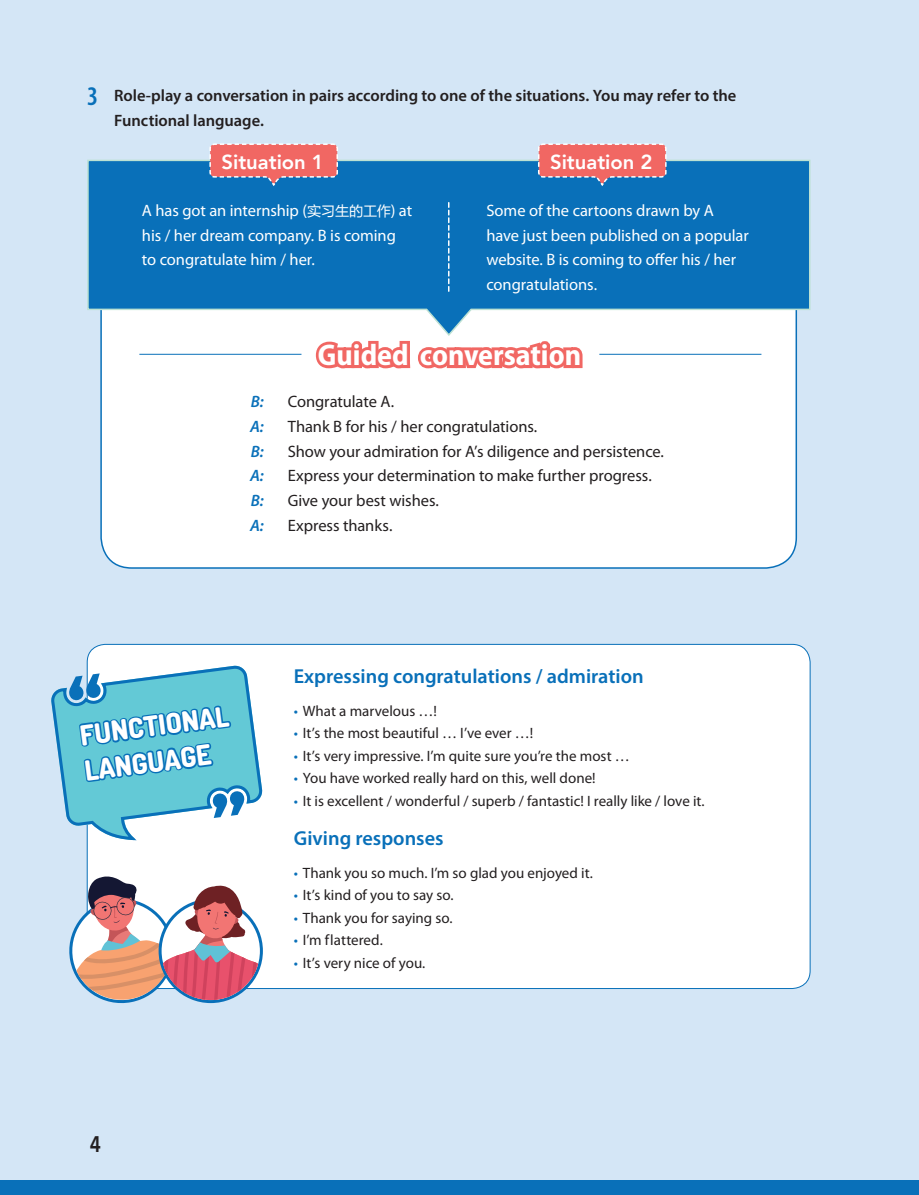
<style>
.page{position:relative;width:919px;height:1195px;background:#fff}
.page>*{position:absolute;margin:0;border:0;box-sizing:border-box;transform-origin:0 0}
.t1{font:700 semi-condensed 30px "Myriad Pro";color:#fff}
.t2{font:800 27.75px/35.8px "Dosis";color:#fff}
.t3{font:600 22.5px "Avenir Next Condensed";color:#231f20}
.t4{font:600 20.25px "Myriad Pro";color:#0970b9}
.t5{font:800 20.25px "Avenir";color:#fff}
.t6{font:16.5px/24.8px "Myriad Pro";letter-spacing:-.005em;color:#fff}
.t7{font:16.5px "Myriad Pro";letter-spacing:-.005em;color:#231f20}
.t8{font:600 16.5px/24.8px "Myriad Pro";letter-spacing:-.005em;color:#231f20}
.t9{font:italic 600 16.5px "Myriad Pro";color:#0970b9}
.t10{font:15px "Myriad Pro";color:#231f20}
.s1{font-stretch:condensed;font-size:27px;color:#0970b9}
.s2{font-family:"FZLTHJW GB1 0";font-size:14.25px}
.s3{color:#0970b9}
</style>
<div class="page">
<div style="left:0;top:0;width:918px;height:1195px;background:#d4e6f6"></div>
<div style="left:0;top:1180px;width:918px;height:15px;background:#0970b9"></div>
<div style="left:101px;top:161px;width:695px;height:407px;background:#fff;border-radius:31px"></div>
<div style="left:87px;top:644px;width:723px;height:344px;background:#fff;border-radius:18px"></div>
<svg style="left:87px;top:159px;width:724px;height:178px;background:#3087c3"></svg>
<svg style="left:209px;top:143px;width:130px;height:44px;background:#be7381"></svg>
<svg style="left:537px;top:143px;width:130px;height:44px;background:#be7381"></svg>
<svg style="left:313px;top:203px;width:272px;height:166px"></svg>
<hr style="left:139px;top:354px;width:162px;height:1px;background:#0970b9">
<hr style="left:599px;top:354px;width:162px;height:1px;background:#0970b9">
<svg style="left:51px;top:662px;width:212px;height:180px"></svg>
<svg style="left:69px;top:876px;width:191px;height:128px"></svg>
<p class="t8" style="left:114px;top:82px;width:623px;text-indent:-27px"><span class="s1">3</span> Role-play a conversation in pairs according to one of the situations. You may refer to the<br>Functional language.</p>
<h3 class="t5" style="left:221px;top:146px;width:104px">Situation 1</h3>
<h3 class="t5" style="left:550px;top:146px;width:104px">Situation 2</h3>
<p class="t6" style="left:142px;top:198px;width:271px">A has got an internship (<span class="s2">实习生的工作</span>) at his / her dream company. B is coming to congratulate him / her.</p>
<p class="t6" style="left:486px;top:198px;width:264px">Some of the cartoons drawn by A have just been published on a popular website. B is coming to offer his / her congratulations.</p>
<h1 class="t1" style="left:318px;top:336px;width:265px">Guided conversation</h1>
<p class="t9" style="left:251px;top:391px;width:14px">B:</p>
<p class="t7" style="left:288px;top:391px;width:108px">Congratulate A.</p>
<p class="t9" style="left:250px;top:416px;width:15px">A:</p>
<p class="t7" style="left:288px;top:416px;width:251px">Thank B for his / her congratulations.</p>
<p class="t9" style="left:251px;top:440px;width:14px">B:</p>
<p class="t7" style="left:288px;top:441px;width:378px">Show your admiration for A’s diligence and persistence.</p>
<p class="t9" style="left:250px;top:465px;width:15px">A:</p>
<p class="t7" style="left:288px;top:466px;width:365px">Express your determination to make further progress.</p>
<p class="t9" style="left:251px;top:490px;width:14px">B:</p>
<p class="t7" style="left:288px;top:490px;width:153px">Give your best wishes.</p>
<p class="t9" style="left:250px;top:515px;width:15px">A:</p>
<p class="t7" style="left:288px;top:515px;width:106px">Express thanks.</p>
<h2 class="t2" style="left:78px;top:716px;width:151px;rotate:-7deg">FUNCTIONAL<br>LANGUAGE</h2>
<h3 class="t4" style="left:294px;top:663px;width:351px">Expressing congratulations / admiration</h3>
<p class="t10" style="left:294px;top:701px;width:144px"><span class="s3">•</span> What a marvelous …!</p>
<p class="t10" style="left:294px;top:724px;width:241px"><span class="s3">•</span> It’s the most beautiful … I’ve ever …!</p>
<p class="t10" style="left:294px;top:746px;width:337px"><span class="s3">•</span> It’s very impressive. I’m quite sure you’re the most …</p>
<p class="t10" style="left:294px;top:769px;width:303px"><span class="s3">•</span> You have worked really hard on this, well done!</p>
<p class="t10" style="left:294px;top:791px;width:412px"><span class="s3">•</span> It is excellent / wonderful / superb / fantastic! I really like / love it.</p>
<h3 class="t4" style="left:294px;top:825px;width:151px">Giving responses</h3>
<p class="t10" style="left:294px;top:863px;width:300px"><span class="s3">•</span> Thank you so much. I’m so glad you enjoyed it.</p>
<p class="t10" style="left:294px;top:886px;width:161px"><span class="s3">•</span> It’s kind of you to say so.</p>
<p class="t10" style="left:294px;top:908px;width:160px"><span class="s3">•</span> Thank you for saying so.</p>
<p class="t10" style="left:294px;top:931px;width:90px"><span class="s3">•</span> I’m flattered.</p>
<p class="t10" style="left:294px;top:953px;width:133px"><span class="s3">•</span> It’s very nice of you.</p>
<h3 class="t3" style="left:90px;top:1125px;width:13px">4</h3>
</div>
